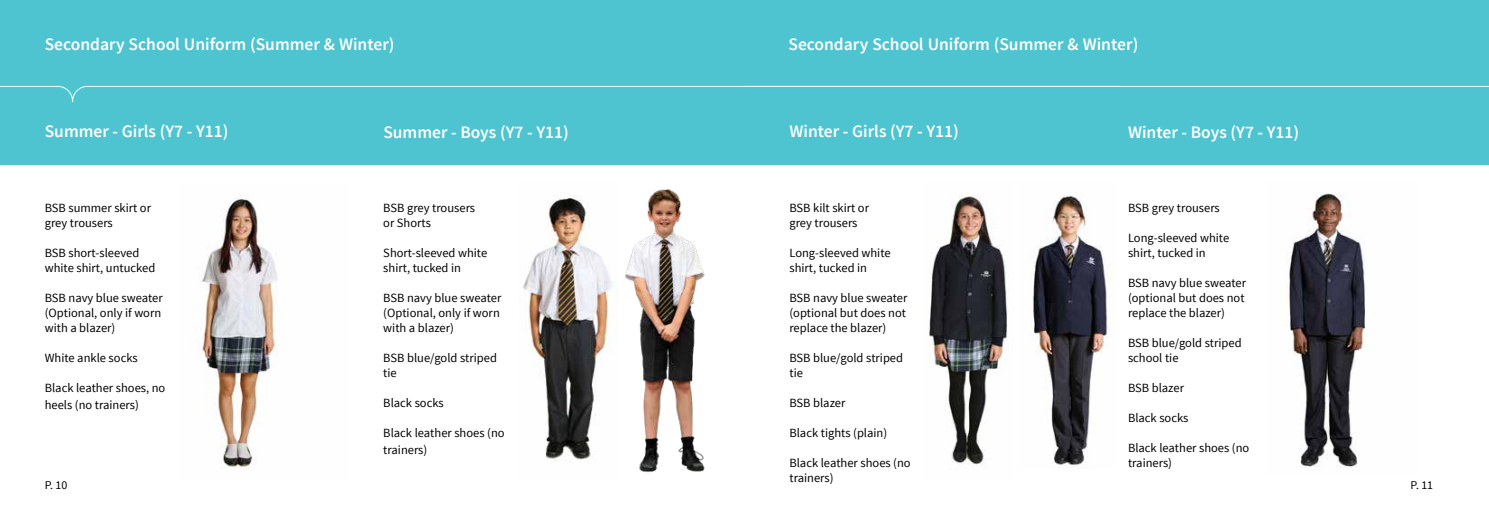
<style>
.page{position:relative;width:1489px;height:525px;background:#fff}
.page>*{position:absolute;margin:0;border:0;box-sizing:border-box;transform-origin:0 0}
.t1{font:600 17.5px "Source Sans Pro";color:#fff}
.t2{font:12.5px/15px "Source Sans Pro";color:#000}
.t3{font:11.88px "Source Sans Pro";color:#000}
</style>
<div class="page">
<div style="left:0;top:0;width:744px;height:165px;background:#4dc4cf"></div>
<div style="left:734px;top:0;width:754px;height:165px;background:#4dc4cf"></div>
<img style="left:200px;top:195px;width:78px;height:274px">
<svg style="left:0;top:86px;width:1488px;height:16px"></svg>
<img style="left:522px;top:195px;width:93px;height:267px">
<img style="left:625px;top:189px;width:80px;height:284px">
<img style="left:929px;top:195px;width:80px;height:270px">
<img style="left:1289px;top:193px;width:76px;height:274px">
<img style="left:1033px;top:194px;width:75px;height:274px">
<h1 class="t1" style="left:45px;top:33px;width:351px">Secondary School Uniform (Summer &amp; Winter)</h1>
<h1 class="t1" style="left:788px;top:33px;width:351px">Secondary School Uniform (Summer &amp; Winter)</h1>
<h1 class="t1" style="left:45px;top:120px;width:185px">Summer - Girls (Y7 - Y11)</h1>
<h1 class="t1" style="left:383px;top:121px;width:187px">Summer - Boys (Y7 - Y11)</h1>
<h1 class="t1" style="left:789px;top:120px;width:171px">Winter - Girls (Y7 - Y11)</h1>
<h1 class="t1" style="left:1127px;top:121px;width:173px">Winter - Boys (Y7 - Y11)</h1>
<p class="t2" style="left:45px;top:201px;width:108px">BSB summer skirt or grey trousers</p>
<p class="t2" style="left:45px;top:246px;width:112px">BSB short-sleeved white shirt, untucked</p>
<p class="t2" style="left:45px;top:291px;width:120px">BSB navy blue sweater (Optional, only if worn with a blazer)</p>
<p class="t2" style="left:45px;top:351px;width:95px">White ankle socks</p>
<p class="t2" style="left:45px;top:380px;width:122px;line-height:16.5px">Black leather shoes, no heels (no trainers)</p>
<p class="t2" style="left:789px;top:201px;width:81px">BSB kilt skirt or grey trousers</p>
<p class="t2" style="left:789px;top:246px;width:103px">Long-sleeved white shirt, tucked in</p>
<p class="t2" style="left:789px;top:291px;width:120px">BSB navy blue sweater (optional but does not replace the blazer)</p>
<p class="t2" style="left:789px;top:351px;width:115px">BSB blue/gold striped tie</p>
<p class="t2" style="left:789px;top:396px;width:57px">BSB blazer</p>
<p class="t2" style="left:789px;top:426px;width:99px">Black tights (plain)</p>
<p class="t2" style="left:789px;top:456px;width:123px">Black leather shoes (no trainers)</p>
<p class="t2" style="left:383px;top:201px;width:93px">BSB grey trousers or Shorts</p>
<p class="t2" style="left:383px;top:246px;width:105px">Short-sleeved white shirt, tucked in</p>
<p class="t2" style="left:383px;top:291px;width:120px">BSB navy blue sweater (Optional, only if worn with a blazer)</p>
<p class="t2" style="left:383px;top:351px;width:115px">BSB blue/gold striped tie</p>
<p class="t2" style="left:383px;top:396px;width:62px">Black socks</p>
<p class="t2" style="left:383px;top:425px;width:123px;line-height:16.5px">Black leather shoes (no trainers)</p>
<p class="t2" style="left:1127px;top:201px;width:93px">BSB grey trousers</p>
<p class="t2" style="left:1127px;top:231px;width:103px">Long-sleeved white shirt, tucked in</p>
<p class="t2" style="left:1127px;top:276px;width:120px">BSB navy blue sweater (optional but does not replace the blazer)</p>
<p class="t2" style="left:1127px;top:336px;width:115px">BSB blue/gold striped school tie</p>
<p class="t2" style="left:1127px;top:381px;width:57px">BSB blazer</p>
<p class="t2" style="left:1127px;top:411px;width:62px">Black socks</p>
<p class="t2" style="left:1127px;top:441px;width:123px">Black leather shoes (no trainers)</p>
<p class="t3" style="left:45px;top:478px;width:24px">P. 10</p>
<p class="t3" style="left:1410px;top:477px;width:24px">P. 11</p>
</div>
